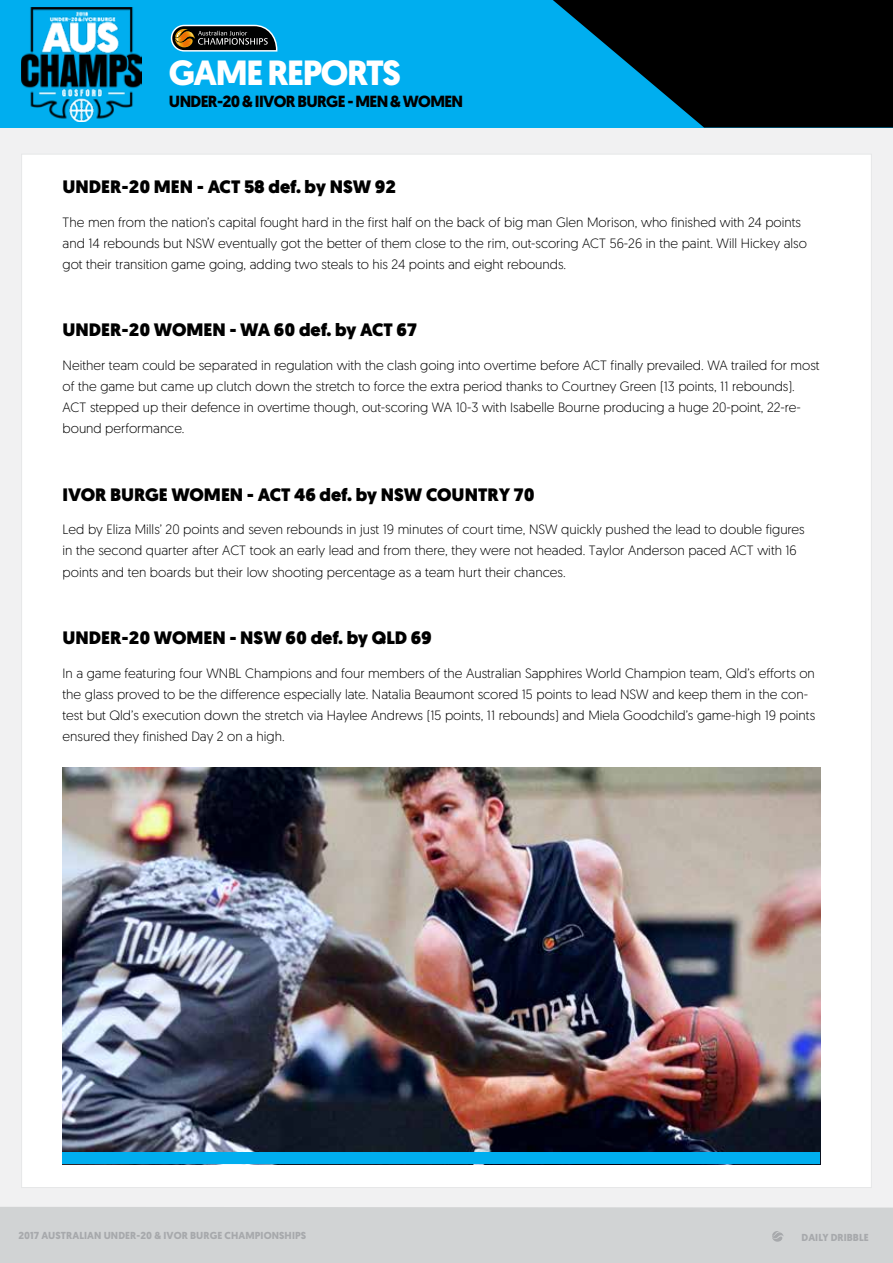
<style>
.page{position:relative;width:893px;height:1263px;background:#fff}
.page>*{position:absolute;margin:0;border:0;box-sizing:border-box;transform-origin:0 0}
.t1{font:700 34.95px "Geomanist";letter-spacing:-.04em;color:#fff}
.t2{font:900 18px "Geomanist";color:#000}
.t3{font:700 16.2px "Geomanist";letter-spacing:-.04em;color:#000}
.t4{font:300 13.5px/21px "Geomanist";color:#000}
.t5{font:700 10.2px "Geomanist";letter-spacing:.01em;color:#a7a9ac}
</style>
<div class="page">
<div style="left:0;top:0;width:893px;height:1220px;background:#f1f1f2"></div>
<div style="left:21px;top:154px;width:851px;height:1034px;background:#fff;border:1px solid #e6e7e8"></div>
<div style="left:0;top:1207px;width:893px;height:56px;background:#d1d3d4"></div>
<svg style="left:772px;top:1231px;width:12px;height:11px"></svg>
<img style="left:63px;top:767px;width:757px;height:386px">
<div style="left:63px;top:1153px;width:757px;height:11px;background:#00aeef"></div>
<div style="left:0;top:0;width:893px;height:128px;background:#00aeef"></div>
<svg style="left:553px;top:0;width:340px;height:128px"></svg>
<img style="left:22px;top:8px;width:120px;height:113px">
<svg style="left:171px;top:25px;width:106px;height:27px"></svg>
<h1 class="t1" style="left:169px;top:49px;width:234px">GAME REPORTS</h1>
<p class="t3" style="left:169px;top:90px;width:296px">UNDER-20 &amp; IIVOR BURGE - MEN &amp; WOMEN</p>
<h2 class="t2" style="left:63px;top:175px;width:335px">UNDER-20 MEN - ACT 58 def. by NSW 92</h2>
<p class="t4" style="left:63px;top:211px;width:746px">The men from the nation’s capital fought hard in the first half on the back of big man Glen Morison, who finished with 24 points and 14 rebounds but NSW eventually got the better of them close to the rim, out-scoring ACT 56-26 in the paint. Will Hickey also got their transition game going, adding two steals to his 24 points and eight rebounds.</p>
<h2 class="t2" style="left:63px;top:318px;width:356px">UNDER-20 WOMEN - WA 60 def. by ACT 67</h2>
<p class="t4" style="left:63px;top:354px;width:758px">Neither team could be separated in regulation with the clash going into overtime before ACT finally prevailed. WA trailed for most of the game but came up clutch down the stretch to force the extra period thanks to Courtney Green (13 points, 11 rebounds).<br>ACT stepped up their defence in overtime though, out-scoring WA 10-3 with Isabelle Bourne producing a huge 20-point, 22-re&shy;bound performance.</p>
<h2 class="t2" style="left:63px;top:482px;width:474px">IVOR BURGE WOMEN - ACT 46 def. by NSW COUNTRY 70</h2>
<p class="t4" style="left:63px;top:519px;width:744px">Led by Eliza Mills’ 20 points and seven rebounds in just 19 minutes of court time, NSW quickly pushed the lead to double figures in the second quarter after ACT took an early lead and from there, they were not headed. Taylor Anderson paced ACT with 16 points and ten boards but their low shooting percentage as a team hurt their chances.</p>
<h2 class="t2" style="left:63px;top:625px;width:371px">UNDER-20 WOMEN - NSW 60 def. by QLD 69</h2>
<p class="t4" style="left:63px;top:662px;width:754px">In a game featuring four WNBL Champions and four members of the Australian Sapphires World Champion team, Qld’s efforts on the glass proved to be the difference especially late. Natalia Beaumont scored 15 points to lead NSW and keep them in the con&shy;test but Qld’s execution down the stretch via Haylee Andrews (15 points, 11 rebounds) and Miela Goodchild’s game-high 19 points ensured they finished Day 2 on a high.</p>
<p class="t5" style="left:18px;top:1228px;width:289px">2017 AUSTRALIAN UNDER-20 &amp; IVOR BURGE CHAMPIONSHIPS</p>
<p class="t5" style="left:801px;top:1230px;width:69px">DAILY DRIBBLE</p>
</div>
